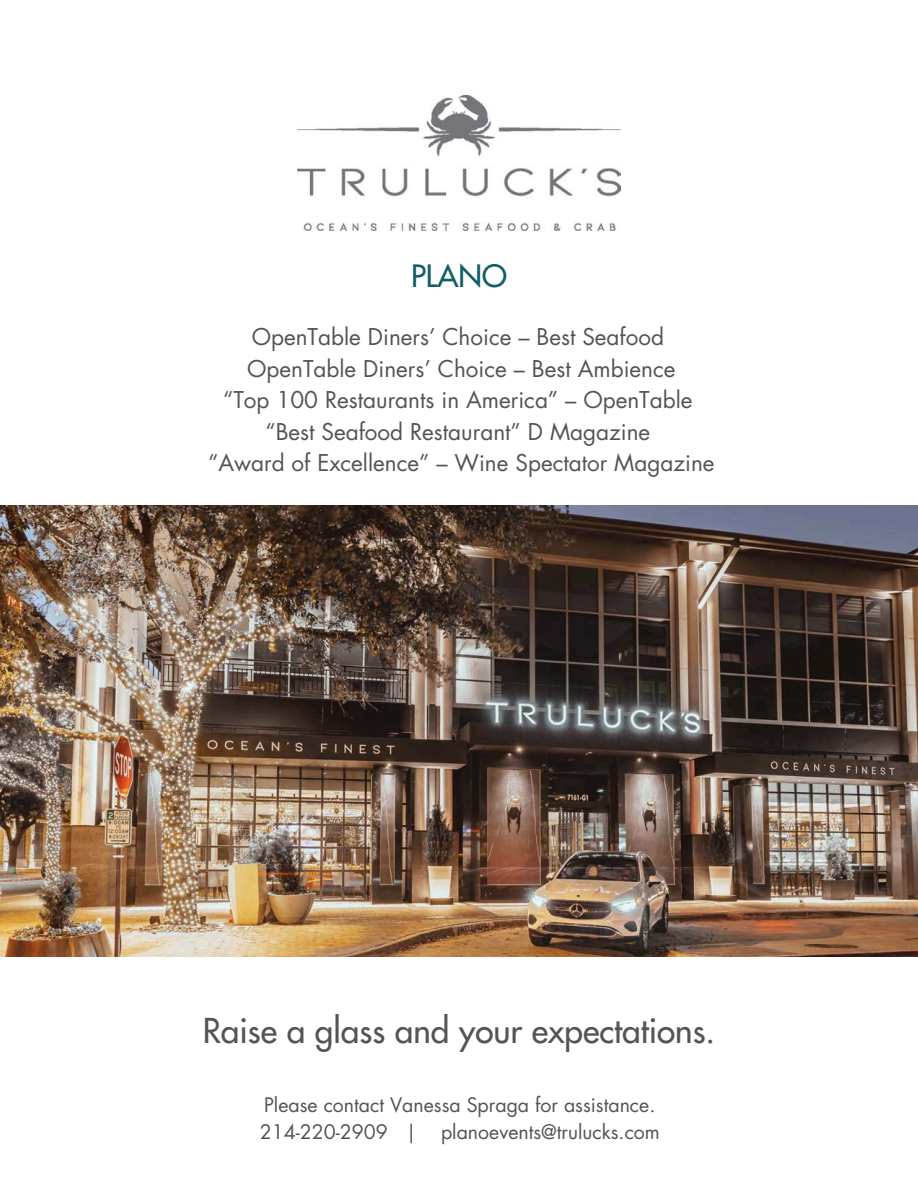
<style>
.page{position:relative;width:918px;height:1188px;background:#fff}
.page>*{position:absolute;margin:0;border:0;box-sizing:border-box;transform-origin:0 0}
.t1{font:500 33.45px "Futura Std";color:#545454}
.t2{font:500 30px "Futura Std";color:#115e67}
.t3{font:22.5px/31.5px "Futura Std";color:#545454;text-align:center}
.t4{font:19.5px "Futura Std";color:#545454}
</style>
<div class="page">
<img style="left:298px;top:95px;width:322px;height:135px">
<img style="left:0;top:505px;width:918px;height:451px">
<h2 class="t2" style="left:411px;top:263px;width:97px">PLANO</h2>
<p class="t3" style="left:208px;top:322px;width:508px">OpenTable Diners’ Choice – Best Seafood OpenTable Diners’ Choice – Best Ambience<br>“Top 100 Restaurants in America” – OpenTable “Best Seafood Restaurant” D Magazine<br>“Award of Excellence” – Wine Spectator Magazine</p>
<h1 class="t1" style="left:203px;top:1016px;width:514px">Raise a glass and your expectations.</h1>
<h3 class="t4" style="left:264px;top:1096px;width:393px">Please contact Vanessa Spraga for assistance.</h3>
<p class="t4" style="left:260px;top:1123px;width:402px">214-220-2909 | planoevents@trulucks.com</p>
</div>
